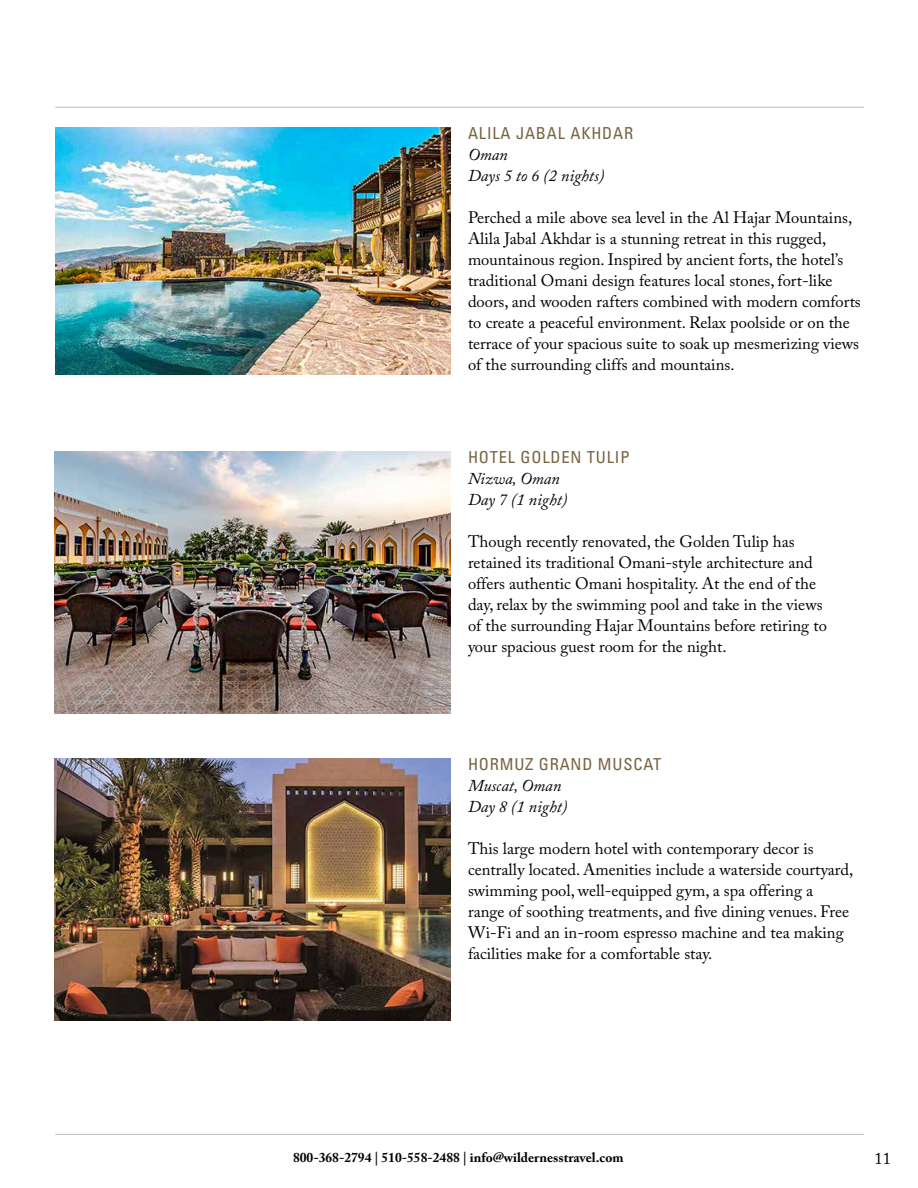
<style>
.page{position:relative;width:918px;height:1188px;background:#fff}
.page>*{position:absolute;margin:0;border:0;box-sizing:border-box;transform-origin:0 0}
.t1{font:16.5px/21px "Adobe Caslon Pro";color:#000}
.t2{font:italic 16.5px/21px "Adobe Caslon Pro";color:#000}
.t3{font:condensed 16.5px "Univers LT Std";letter-spacing:.05em;color:#786342}
.t4{font:700 13.5px "Adobe Caslon Pro";color:#000}
</style>
<div class="page">
<hr style="left:56px;top:107px;width:808px;height:1px;background:#bcbec0">
<hr style="left:56px;top:1134px;width:808px;height:1px;background:#bcbec0">
<img style="left:55px;top:127px;width:396px;height:247px">
<img style="left:54px;top:451px;width:396px;height:263px">
<img style="left:54px;top:758px;width:396px;height:263px">
<p class="t3" style="left:468px;top:123px;width:167px">ALILA JABAL AKHDAR</p>
<p class="t2" style="left:468px;top:144px;width:138px">Oman<br>Days 5 to 6 (2 nights)</p>
<p class="t1" style="left:468px;top:207px;width:394px">Perched a mile above sea level in the Al Hajar Mountains, Alila Jabal Akhdar is a stunning retreat in this rugged, mountainous region. Inspired by ancient forts, the hotel’s traditional Omani design features local stones, fort-like doors, and wooden rafters combined with modern comforts to create a peaceful environment. Relax poolside or on the terrace of your spacious suite to soak up mesmerizing views of the surrounding cliffs and mountains.</p>
<p class="t3" style="left:468px;top:447px;width:163px">HOTEL GOLDEN TULIP</p>
<p class="t2" style="left:468px;top:468px;width:101px">Nizwa, Oman<br>Day 7 (1 night)</p>
<p class="t1" style="left:468px;top:531px;width:360px">Though recently renovated, the Golden Tulip has retained its traditional Omani-style architecture and offers authentic Omani hospitality. At the end of the day, relax by the swimming pool and take in the views of the surrounding Hajar Mountains before retiring to your spacious guest room for the night.</p>
<p class="t3" style="left:468px;top:754px;width:195px">HORMUZ GRAND MUSCAT</p>
<p class="t2" style="left:468px;top:775px;width:101px">Muscat, Oman<br>Day 8 (1 night)</p>
<p class="t1" style="left:468px;top:838px;width:387px">This large modern hotel with contemporary decor is centrally located. Amenities include a waterside courtyard, swimming pool, well-equipped gym, a spa offering a range of soothing treatments, and five dining venues. Free Wi-Fi and an in-room espresso machine and tea making facilities make for a comfortable stay.</p>
<p class="t4" style="left:293px;top:1150px;width:332px">800-368-2794 | 510-558-2488 | info@wildernesstravel.com</p>
<p class="t1" style="left:874px;top:1148px;width:18px">11</p>
</div>
